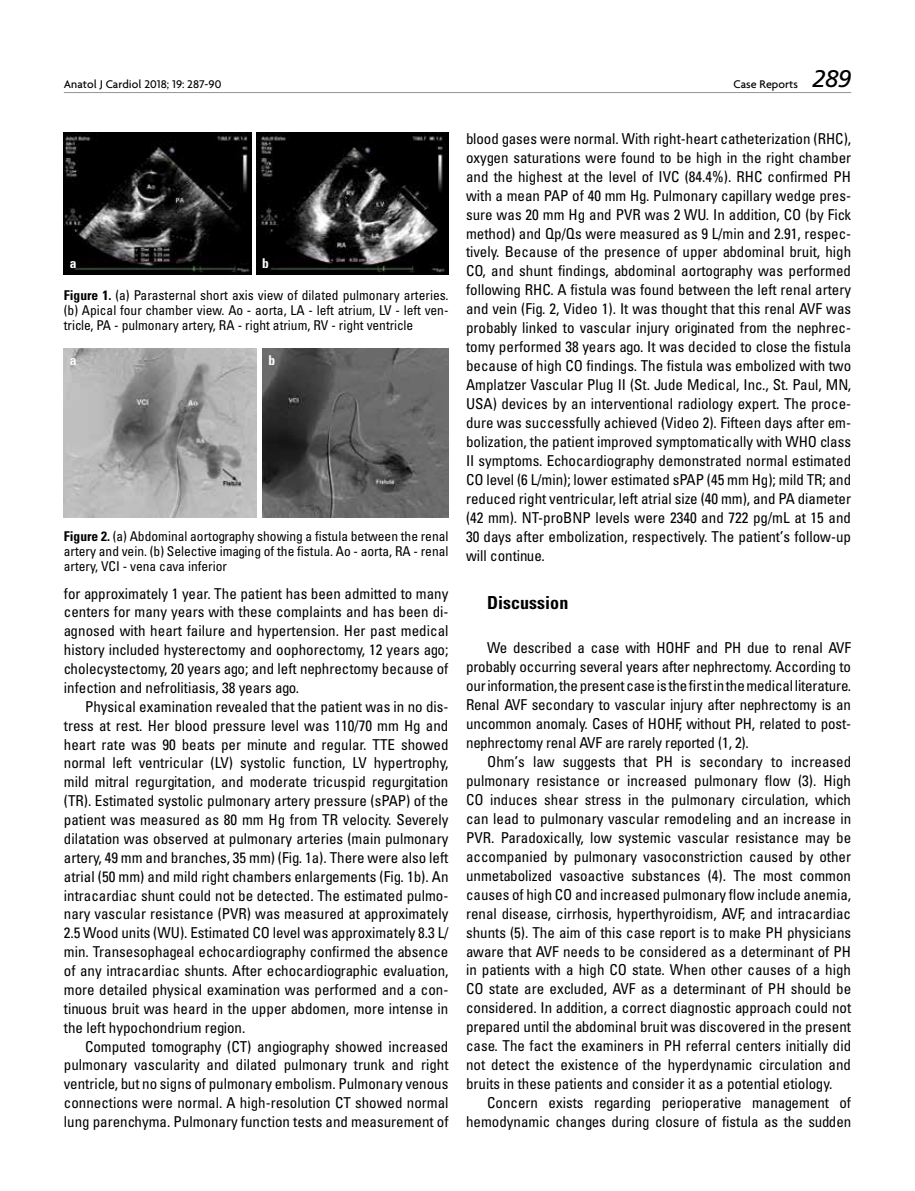
<style>
.page{position:relative;width:915px;height:1191px;background:#fff}
.page>*{position:absolute;margin:0;border:0;box-sizing:border-box;transform-origin:0 0}
.t1{font:18px "Univers Cond Bd Tr";color:#000}
.t2{font:15px/18.9px "Univers Condensed Tr";color:#000;text-align:justify}
.t3{font:13.5px/15px "Univers Condensed Tr";color:#000;text-align:justify}
.t4{font:13.5px "Univers Cond Bd Tr";color:#fff}
.t5{font:500 12px "Firma";color:#000}
.s1{font-family:"Frutiger Italic Tr";font-weight:400;font-size:24px}
.s2{font-family:"Univers Cond Bd Tr"}
</style>
<div class="page">
<hr style="left:64px;top:92px;width:786px;height:1px;background:#939598">
<img style="left:64px;top:133px;width:187px;height:141px">
<img style="left:256px;top:133px;width:192px;height:141px">
<img style="left:64px;top:349px;width:193px;height:168px">
<img style="left:262px;top:349px;width:186px;height:168px">
<p class="t5" style="left:64px;top:77px;width:159px">Anatol J Cardiol 2018; 19: 287-90</p>
<p class="t5" style="left:733px;top:77px;width:119px">Case Reports <span class="s1">289</span></p>
<p class="t4" style="left:70px;top:255px;width:8px">a</p>
<p class="t4" style="left:262px;top:255px;width:8px">b</p>
<p class="t3" style="left:64px;top:287px;width:386px"><span class="s2">Figure 1.</span> (a) Parasternal short axis view of dilated pulmonary arteries. (b) Apical four chamber view. Ao - aorta, LA - left atrium, LV - left ven&shy;tricle, PA - pulmonary artery, RA - right atrium, RV - right ventricle</p>
<p class="t4" style="left:70px;top:351px;width:8px">a</p>
<p class="t4" style="left:268px;top:351px;width:8px">b</p>
<p class="t3" style="left:64px;top:528px;width:386px"><span class="s2">Figure 2.</span> (a) Abdominal aortography showing a fistula between the renal artery and vein. (b) Selective imaging of the fistula. Ao - aorta, RA - renal artery, VCI - vena cava inferior</p>
<p class="t2" style="left:64px;top:583px;width:386px">for approximately 1 year. The patient has been admitted to many centers for many years with these complaints and has been di&shy;agnosed with heart failure and hypertension. Her past medical history included hysterectomy and oophorectomy, 12 years ago; cholecystectomy, 20 years ago; and left nephrectomy because of infection and nefrolitiasis, 38 years ago.</p>
<p class="t2" style="left:64px;top:696px;width:386px;text-indent:21px">Physical examination revealed that the patient was in no dis&shy;tress at rest. Her blood pressure level was 110/70 mm Hg and heart rate was 90 beats per minute and regular. TTE showed normal left ventricular (LV) systolic function, LV hypertrophy, mild mitral regurgitation, and moderate tricuspid regurgitation (TR). Estimated systolic pulmonary artery pressure (sPAP) of the patient was measured as 80 mm Hg from TR velocity. Severely dilatation was observed at pulmonary arteries (main pulmonary artery, 49 mm and branches, 35 mm) (Fig. 1a). There were also left atrial (50 mm) and mild right chambers enlargements (Fig. 1b). An intracardiac shunt could not be detected. The estimated pulmo&shy;nary vascular resistance (PVR) was measured at approximately 2.5 Wood units (WU). Estimated CO level was approximately 8.3 L/ min. Transesophageal echocardiography confirmed the absence of any intracardiac shunts. After echocardiographic evaluation, more detailed physical examination was performed and a con&shy;tinuous bruit was heard in the upper abdomen, more intense in the left hypochondrium region.</p>
<p class="t2" style="left:64px;top:1036px;width:386px;text-indent:21px">Computed tomography (CT) angiography showed increased pulmonary vascularity and dilated pulmonary trunk and right ventricle, but no signs of pulmonary embolism. Pulmonary venous connections were normal. A high-resolution CT showed normal lung parenchyma. Pulmonary function tests and measurement of</p>
<p class="t2" style="left:466px;top:129px;width:386px">blood gases were normal. With right-heart catheterization (RHC), oxygen saturations were found to be high in the right chamber and the highest at the level of IVC (84.4%). RHC confirmed PH with a mean PAP of 40 mm Hg. Pulmonary capillary wedge pres&shy;sure was 20 mm Hg and PVR was 2 WU. In addition, CO (by Fick method) and Qp/Qs were measured as 9 L/min and 2.91, respec&shy;tively. Because of the presence of upper abdominal bruit, high CO, and shunt findings, abdominal aortography was performed following RHC. A fistula was found between the left renal artery and vein (Fig. 2, Video 1). It was thought that this renal AVF was probably linked to vascular injury originated from the nephrec&shy;tomy performed 38 years ago. It was decided to close the fistula because of high CO findings. The fistula was embolized with two Amplatzer Vascular Plug II (St. Jude Medical, Inc., St. Paul, MN, USA) devices by an interventional radiology expert. The proce&shy;dure was successfully achieved (Video 2). Fifteen days after em&shy;bolization, the patient improved symptomatically with WHO class II symptoms. Echocardiography demonstrated normal estimated CO level (6 L/min); lower estimated sPAP (45 mm Hg); mild TR; and reduced right ventricular, left atrial size (40 mm), and PA diameter (42 mm). NT-proBNP levels were 2340 and 722 pg/mL at 15 and 30 days after embolization, respectively. The patient’s follow-up will continue.</p>
<p class="t1" style="left:487px;top:591px;width:82px">Discussion</p>
<p class="t2" style="left:466px;top:638px;width:386px;text-indent:21px">We described a case with HOHF and PH due to renal AVF probably occurring several years after nephrectomy. According to our information, the present case is the first in the medical literature.<br>Renal AVF secondary to vascular injury after nephrectomy is an uncommon anomaly. Cases of HOHF, without PH, related to post&shy;nephrectomy renal AVF are rarely reported (1, 2).</p>
<p class="t2" style="left:466px;top:752px;width:386px;text-indent:21px">Ohm’s law suggests that PH is secondary to increased pulmonary resistance or increased pulmonary flow (3). High CO induces shear stress in the pulmonary circulation, which can lead to pulmonary vascular remodeling and an increase in PVR. Paradoxically, low systemic vascular resistance may be accompanied by pulmonary vasoconstriction caused by other unmetabolized vasoactive substances (4). The most common causes of high CO and increased pulmonary flow include anemia, renal disease, cirrhosis, hyperthyroidism, AVF, and intracardiac shunts (5). The aim of this case report is to make PH physicians aware that AVF needs to be considered as a determinant of PH in patients with a high CO state. When other causes of a high CO state are excluded, AVF as a determinant of PH should be considered. In addition, a correct diagnostic approach could not prepared until the abdominal bruit was discovered in the present case. The fact the examiners in PH referral centers initially did not detect the existence of the hyperdynamic circulation and bruits in these patients and consider it as a potential etiology.</p>
<p class="t2" style="left:466px;top:1093px;width:386px;text-align:right">Concern exists regarding perioperative management of hemodynamic changes during closure of fistula as the sudden</p>
</div>
